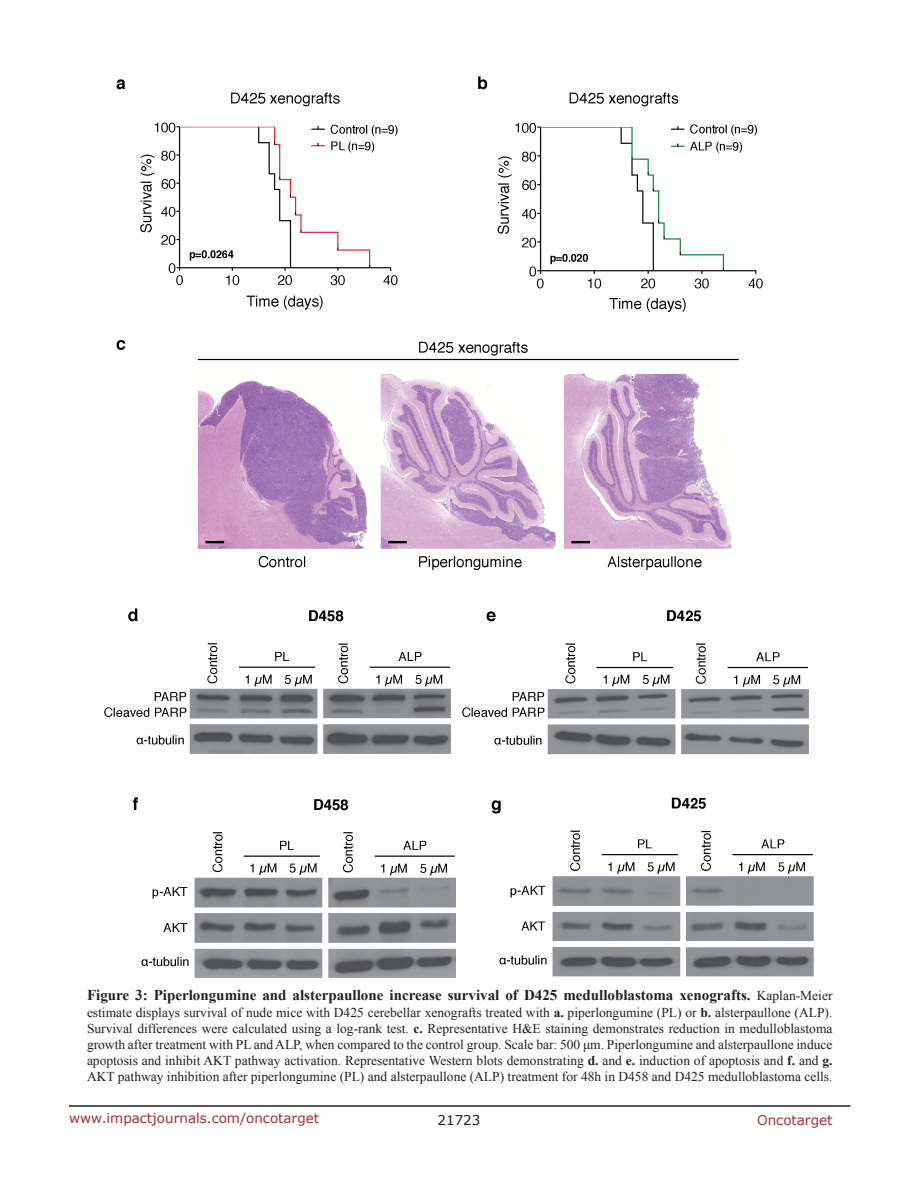
<style>
.page{position:relative;width:918px;height:1188px;background:#fff}
.page>*{position:absolute;margin:0;border:0;box-sizing:border-box;transform-origin:0 0}
.FigureText{font:700 15px "Times New Roman";color:#221f22}
.FigureText-2{font:13.5px/16.2px "Times New Roman";color:#221f22;text-align:justify}
.t1{font:13.5px "Verdana";color:#ac2b31}
.t2{font:13.5px "Verdana";color:#221f22}
.s1{font-weight:400;font-size:13.5px}
.s2{font-weight:700}
</style>
<div class="page">
<hr style="left:69px;top:1105px;width:781px;height:2px;background:#231f20">
<img style="left:104px;top:76px;width:710px;height:902px">
<p class="FigureText" style="left:87px;top:985px;width:747px">Figure 3: Piperlongumine and alsterpaullone increase survival of D425 medulloblastoma xenografts. <span class="s1">Kaplan-Meier</span></p>
<p class="FigureText-2" style="left:87px;top:1004px;width:747px">estimate displays survival of nude mice with D425 cerebellar xenografts treated with <span class="s2">a.</span> piperlongumine (PL) or <span class="s2">b.</span> alsterpaullone (ALP).<br>Survival differences were calculated using a log-rank test. <span class="s2">c.</span> Representative H&amp;E staining demonstrates reduction in medulloblastoma growth after treatment with PL and ALP, when compared to the control group. Scale bar: 500 μm. Piperlongumine and alsterpaullone induce apoptosis and inhibit AKT pathway activation. Representative Western blots demonstrating <span class="s2">d.</span> and <span class="s2">e.</span> induction of apoptosis and <span class="s2">f.</span> and <span class="s2">g.<br></span>AKT pathway inhibition after piperlongumine (PL) and alsterpaullone (ALP) treatment for 48h in D458 and D425 medulloblastoma cells.</p>
<p class="t1" style="left:69px;top:1109px;width:252px">www.impactjournals.com/oncotarget</p>
<p class="t2" style="left:438px;top:1111px;width:44px">21723</p>
<p class="t1" style="left:757px;top:1111px;width:77px">Oncotarget</p>
</div>
